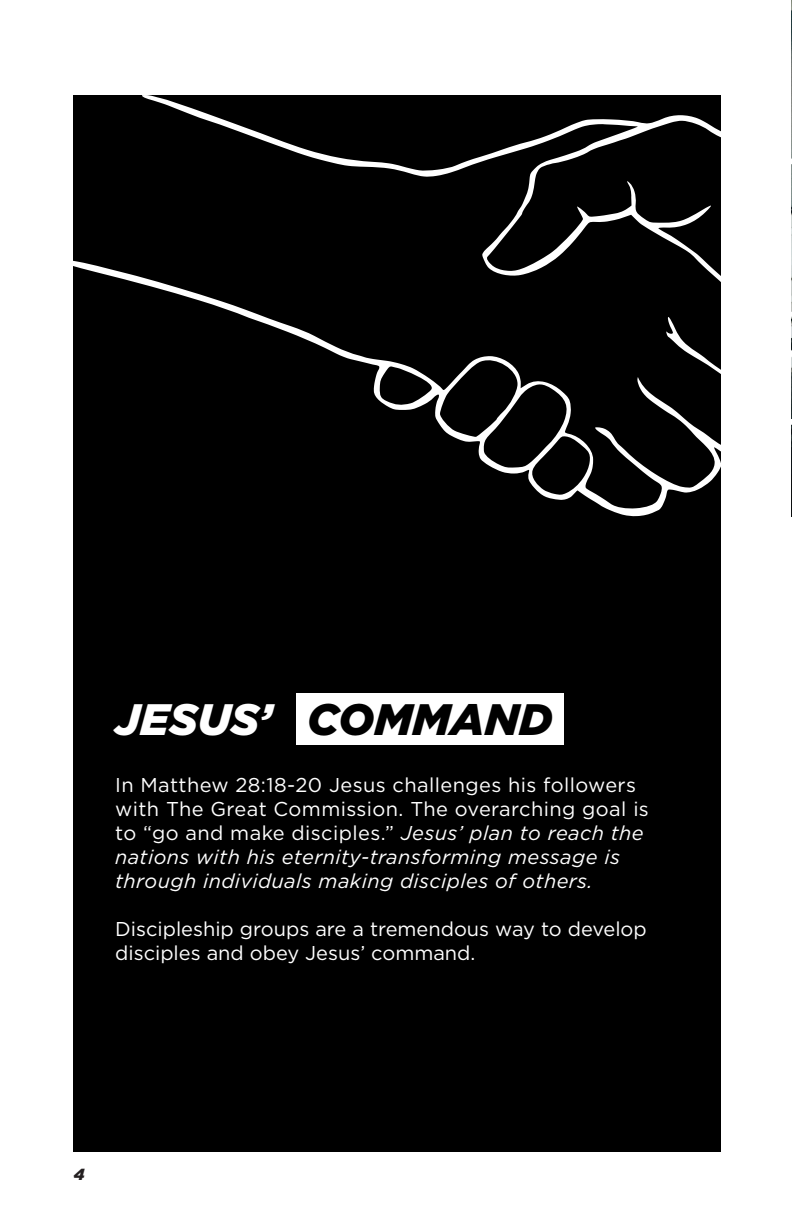
<style>
.page{position:relative;width:792px;height:1224px;background:#fff}
.page>*{position:absolute;margin:0;border:0;box-sizing:border-box;transform-origin:0 0}
.t1{font:italic 900 44px "Gotham";color:#000}
.t2{font:italic 900 44px "Gotham";color:#fff}
.t3{font:20px/24px "Gotham";letter-spacing:.005em;color:#fff}
.t4{font:italic 900 16px "Gotham";color:#231f20}
.s1{font-style:italic}
</style>
<div class="page">
<div style="left:73px;top:96px;width:648px;height:1056px;background:#000"></div>
<div style="left:296px;top:693px;width:268px;height:52px;background:#fff"></div>
<img style="left:791px;top:0;width:1px;height:95px">
<svg style="left:73px;top:95px;width:719px;height:421px"></svg>
<h1 class="t2" style="left:115px;top:694px;width:159px">JESUS’</h1>
<h1 class="t1" style="left:307px;top:694px;width:247px">COMMAND</h1>
<p class="t3" style="left:115px;top:772px;width:535px">In Matthew 28:18-20 Jesus challenges his followers with The Great Commission. The overarching goal is to “go and make disciples.” <span class="s1">Jesus’ plan to reach the nations with his eternity-transforming message is through individuals making disciples of others.</span></p>
<p class="t3" style="left:115px;top:916px;width:533px">Discipleship groups are a tremendous way to develop disciples and obey Jesus’ command.</p>
<p class="t4" style="left:74px;top:1165px;width:12px">4</p>
</div>
